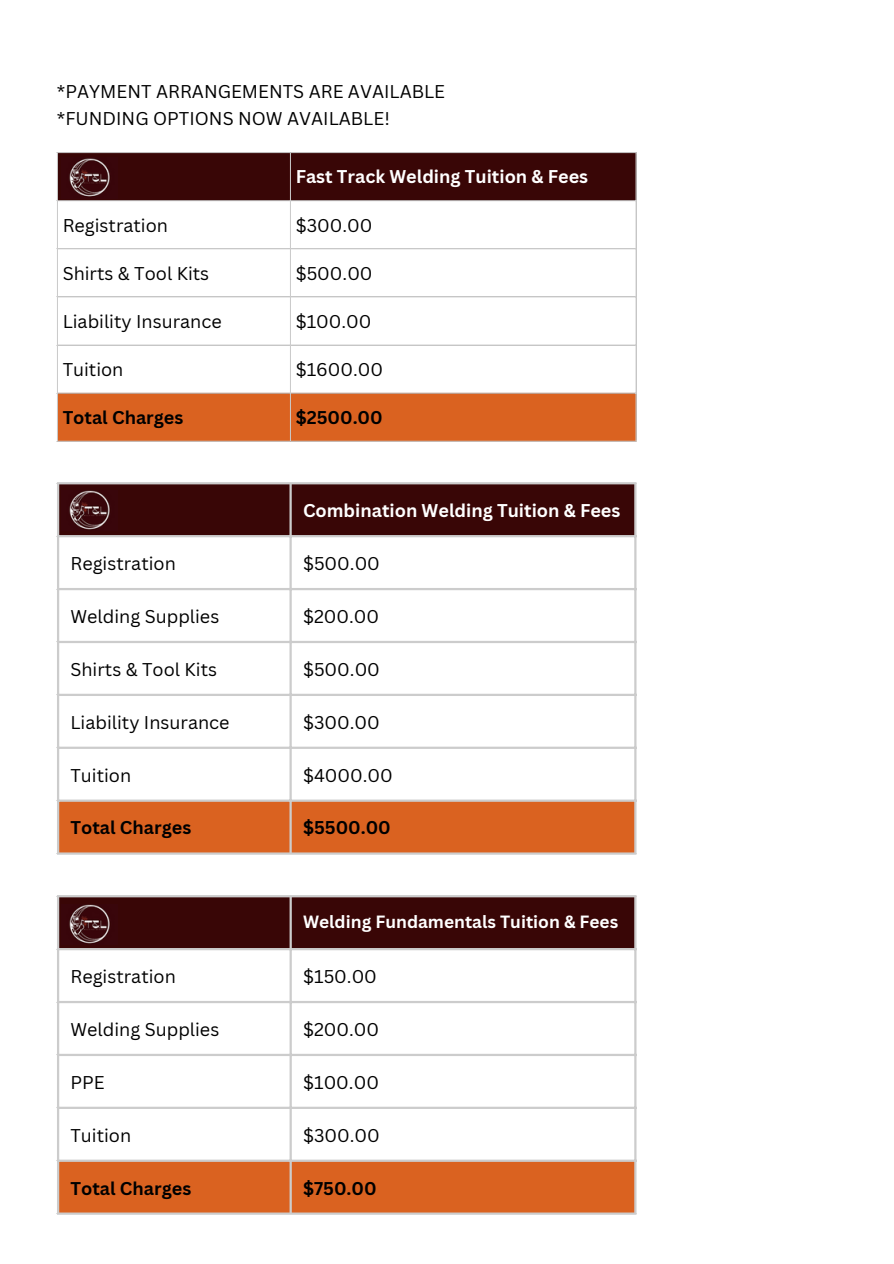
<style>
.page{position:relative;width:894px;height:1264px;background:#fff}
.page>*{position:absolute;margin:0;border:0;box-sizing:border-box;transform-origin:0 0}
.t1{font:18px/27px "Canva Sans";color:#000}
.t2{font:700 18px "Canva Sans";color:#000}
.t3{font:700 18px "Canva Sans";color:#fff}
.t4{font:700 17.25px "Canva Sans";color:#fff}
</style>
<div class="page">
<div style="left:58px;top:153px;width:577px;height:47px;background:#390606"></div>
<div style="left:58px;top:393px;width:577px;height:48px;background:#da6220"></div>
<hr style="left:57px;top:153px;width:1px;height:288px;background:#ccc">
<hr style="left:290px;top:153px;width:1px;height:288px;background:#ccc">
<hr style="left:635px;top:153px;width:1px;height:288px;background:#ccc">
<hr style="left:57px;top:152px;width:579px;height:1px;background:#ccc">
<hr style="left:57px;top:200px;width:579px;height:1px;background:#ccc">
<hr style="left:57px;top:248px;width:579px;height:1px;background:#ccc">
<hr style="left:57px;top:296px;width:579px;height:1px;background:#ccc">
<hr style="left:57px;top:344px;width:579px;height:1px;background:#ccc">
<hr style="left:57px;top:392px;width:579px;height:1px;background:#ccc">
<hr style="left:57px;top:441px;width:579px;height:1px;background:#ccc">
<img style="left:61px;top:158px;width:57px;height:40px">
<div style="left:59px;top:484px;width:575px;height:51px;background:#390606"></div>
<div style="left:59px;top:801px;width:575px;height:51px;background:#da6220"></div>
<hr style="left:57px;top:484px;width:2px;height:368px;background:#ccc">
<hr style="left:289px;top:484px;width:3px;height:368px;background:#ccc">
<hr style="left:634px;top:484px;width:2px;height:368px;background:#ccc">
<hr style="left:57px;top:482px;width:579px;height:2px;background:#ccc">
<hr style="left:57px;top:535px;width:579px;height:2px;background:#ccc">
<hr style="left:57px;top:588px;width:579px;height:2px;background:#ccc">
<hr style="left:57px;top:641px;width:579px;height:2px;background:#ccc">
<hr style="left:57px;top:693px;width:579px;height:3px;background:#ccc">
<hr style="left:57px;top:746px;width:579px;height:3px;background:#ccc">
<hr style="left:57px;top:799px;width:579px;height:2px;background:#ccc">
<hr style="left:57px;top:852px;width:579px;height:2px;background:#ccc">
<div style="left:59px;top:897px;width:575px;height:51px;background:#390606"></div>
<div style="left:59px;top:1161px;width:575px;height:51px;background:#da6220"></div>
<hr style="left:57px;top:897px;width:2px;height:315px;background:#ccc">
<hr style="left:289px;top:897px;width:3px;height:315px;background:#ccc">
<hr style="left:634px;top:897px;width:2px;height:315px;background:#ccc">
<hr style="left:57px;top:895px;width:579px;height:2px;background:#ccc">
<hr style="left:57px;top:948px;width:579px;height:2px;background:#ccc">
<hr style="left:57px;top:1000px;width:579px;height:3px;background:#ccc">
<hr style="left:57px;top:1053px;width:579px;height:3px;background:#ccc">
<hr style="left:57px;top:1106px;width:579px;height:2px;background:#ccc">
<hr style="left:57px;top:1159px;width:579px;height:2px;background:#ccc">
<hr style="left:57px;top:1212px;width:579px;height:2px;background:#ccc">
<img style="left:61px;top:904px;width:57px;height:40px">
<img style="left:61px;top:490px;width:57px;height:40px">
<p class="t1" style="left:57px;top:78px;width:389px">*PAYMENT ARRANGEMENTS ARE AVAILABLE *FUNDING OPTIONS NOW AVAILABLE!</p>
<h1 class="t3" style="left:295px;top:164px;width:294px">Fast Track Welding Tuition &amp; Fees</h1>
<p class="t1" style="left:63px;top:211px;width:107px">Registration</p>
<p class="t1" style="left:295px;top:211px;width:78px">$300.00</p>
<p class="t1" style="left:63px;top:259px;width:148px">Shirts &amp; Tool Kits</p>
<p class="t1" style="left:295px;top:259px;width:78px">$500.00</p>
<p class="t1" style="left:63px;top:307px;width:160px">Liability Insurance</p>
<p class="t1" style="left:295px;top:307px;width:77px">$100.00</p>
<p class="t1" style="left:63px;top:355px;width:62px">Tuition</p>
<p class="t1" style="left:295px;top:355px;width:89px">$1600.00</p>
<p class="t2" style="left:63px;top:405px;width:122px">Total Charges</p>
<p class="t2" style="left:295px;top:405px;width:89px">$2500.00</p>
<p class="t3" style="left:303px;top:498px;width:319px">Combination Welding Tuition &amp; Fees</p>
<p class="t1" style="left:70px;top:549px;width:107px">Registration</p>
<p class="t1" style="left:303px;top:549px;width:78px">$500.00</p>
<p class="t1" style="left:70px;top:602px;width:150px">Welding Supplies</p>
<p class="t1" style="left:303px;top:602px;width:78px">$200.00</p>
<p class="t1" style="left:70px;top:655px;width:148px">Shirts &amp; Tool Kits</p>
<p class="t1" style="left:303px;top:655px;width:78px">$500.00</p>
<p class="t1" style="left:70px;top:708px;width:160px">Liability Insurance</p>
<p class="t1" style="left:303px;top:708px;width:78px">$300.00</p>
<p class="t1" style="left:70px;top:761px;width:62px">Tuition</p>
<p class="t1" style="left:303px;top:761px;width:91px">$4000.00</p>
<p class="t2" style="left:70px;top:815px;width:122px">Total Charges</p>
<p class="t2" style="left:303px;top:815px;width:89px">$5500.00</p>
<p class="t4" style="left:303px;top:909px;width:316px">Welding Fundamentals Tuition &amp; Fees</p>
<p class="t1" style="left:70px;top:962px;width:107px">Registration</p>
<p class="t1" style="left:303px;top:962px;width:75px">$150.00</p>
<p class="t1" style="left:70px;top:1015px;width:150px">Welding Supplies</p>
<p class="t1" style="left:303px;top:1015px;width:78px">$200.00</p>
<p class="t1" style="left:70px;top:1068px;width:36px">PPE</p>
<p class="t1" style="left:303px;top:1068px;width:77px">$100.00</p>
<p class="t1" style="left:70px;top:1121px;width:62px">Tuition</p>
<p class="t1" style="left:303px;top:1121px;width:78px">$300.00</p>
<p class="t2" style="left:70px;top:1175px;width:122px">Total Charges</p>
<p class="t2" style="left:303px;top:1175px;width:75px">$750.00</p>
</div>
